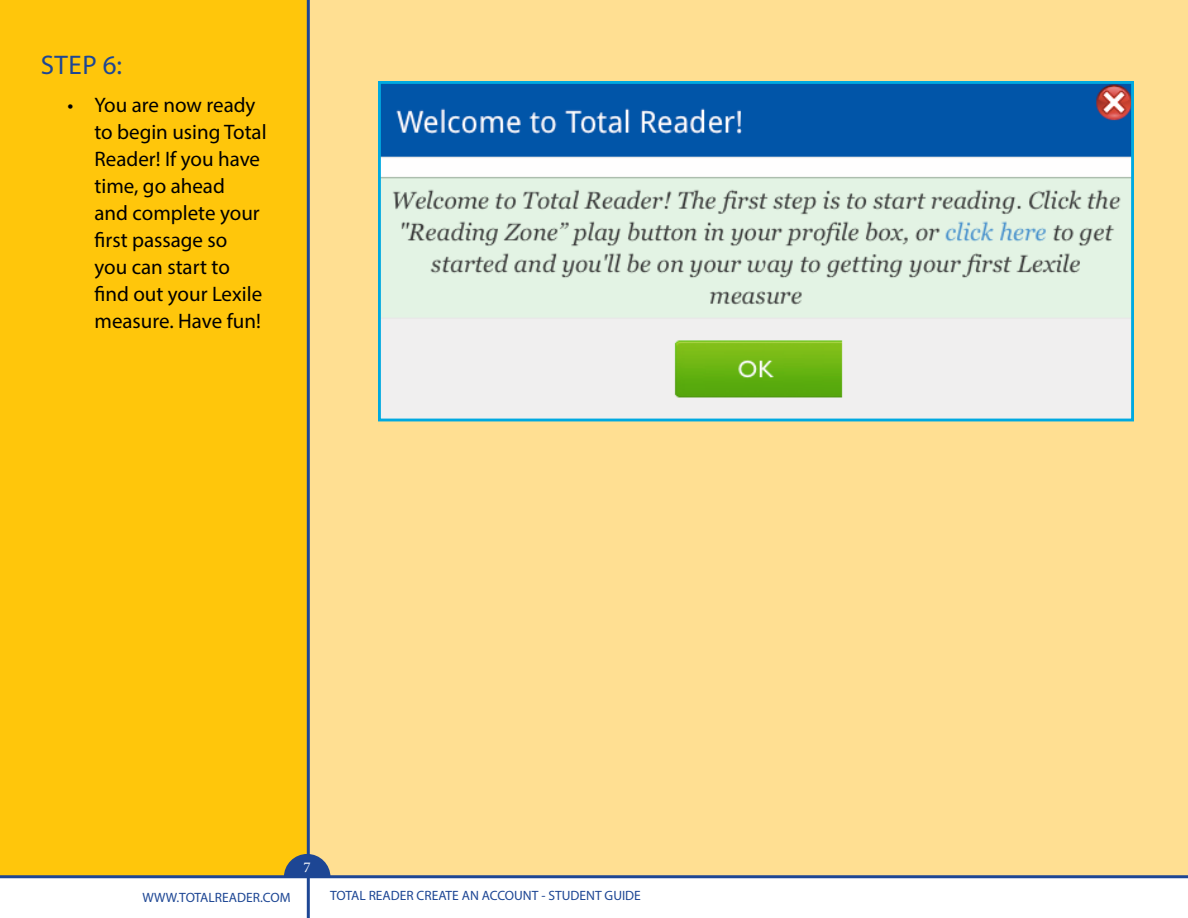
<style>
.page{position:relative;width:1188px;height:918px;background:#fff}
.page>*{position:absolute;margin:0;border:0;box-sizing:border-box;transform-origin:0 0}
.t1{font:27px "Myriad Pro";color:#1d4694}
.t2{font:21px/27px "Myriad Pro";color:#000}
.t3{font:15px "Minion Pro";color:#fff}
.t4{font:13.5px "Myriad Pro";color:#1d4694}
</style>
<div class="page">
<div style="left:309px;top:0;width:879px;height:878px;background:#ffdf92"></div>
<div style="left:0;top:0;width:309px;height:876px;background:#ffc60b"></div>
<hr style="left:307px;top:0;width:3px;height:869px;background:#1d4694">
<hr style="left:307px;top:864px;width:3px;height:54px;background:#1d4694">
<hr style="left:0;top:875px;width:1188px;height:3px;background:#1d4694">
<svg style="left:284px;top:854px;width:47px;height:22px"></svg>
<img style="left:382px;top:85px;width:748px;height:332px">
<div style="left:378px;top:81px;width:756px;height:340px;border:3px solid #00a9e0"></div>
<p class="t1" style="left:41px;top:49px;width:83px">STEP 6:</p>
<p class="t2" style="left:95px;top:91px;width:174px;text-indent:-27px">• You are now ready to begin using Total<br>Reader! If you have time, go ahead<br>and complete your first passage so<br>you can start to find out your Lexile measure. Have fun!</p>
<p class="t4" style="left:143px;top:889px;width:149px">WWW.TOTALREADER.COM</p>
<p class="t3" style="left:304px;top:857px;width:9px">7</p>
<p class="t4" style="left:330px;top:888px;width:312px">TOTAL READER CREATE AN ACCOUNT - STUDENT GUIDE</p>
</div>
